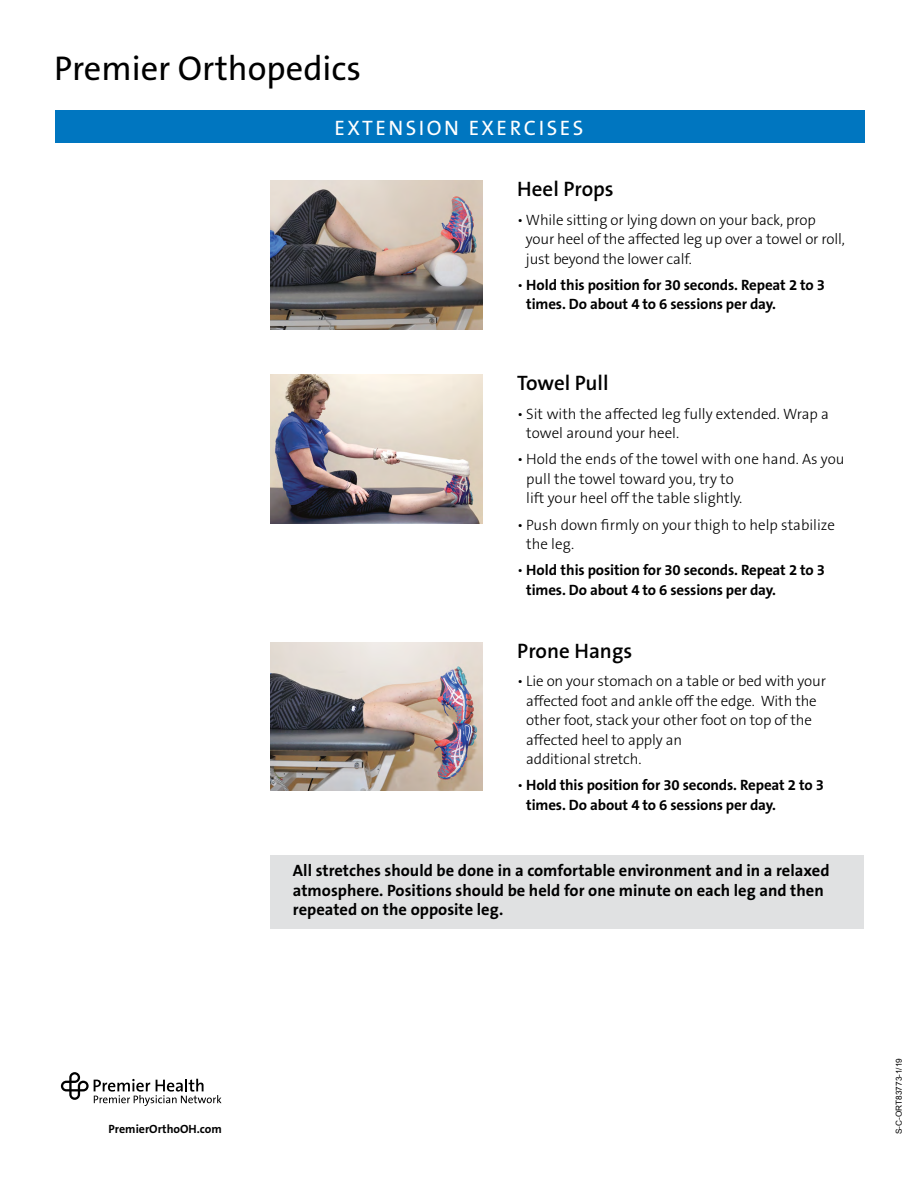
<style>
.page{position:relative;width:918px;height:1188px;background:#fff}
.page>*{position:absolute;margin:0;border:0;box-sizing:border-box;transform-origin:0 0}
.t1{font:34.5px "The Sans B5 Plain";color:#000}
.t2{font:600 21px "The Sans B6";color:#000}
.t3{font:21px "The Sans B5 Plain";letter-spacing:.12em;color:#fff}
.t4{font:700 16.5px/19.5px "The Sans B7";color:#000}
.t5{font:300 15px/19.5px "The Sans B3";letter-spacing:-.01em;color:#000}
.t6{font:700 15px/19.5px "The Sans B7";letter-spacing:-.01em;color:#000}
.t7{font:700 12px "The Sans B7";color:#000}
.t8{font:8.25px "Arial";color:#000}
.s1{font-family:"The Sans B3";font-weight:300}
</style>
<div class="page">
<svg style="left:61px;top:1072px;width:161px;height:34px"></svg>
<div style="left:55px;top:110px;width:810px;height:33px;background:#0076c0"></div>
<img style="left:270px;top:181px;width:212px;height:148px">
<img style="left:270px;top:375px;width:212px;height:148px">
<img style="left:270px;top:642px;width:212px;height:149px">
<div style="left:270px;top:855px;width:594px;height:73px;background:#e0e1e2"></div>
<h1 class="t1" style="left:54px;top:49px;width:309px">Premier Orthopedics</h1>
<h2 class="t3" style="left:335px;top:116px;width:250px">EXTENSION EXERCISES</h2>
<h2 class="t2" style="left:517px;top:178px;width:98px">Heel Props</h2>
<p class="t5" style="left:526px;top:210px;width:320px;text-indent:-9px">• While sitting or lying down on your back, prop your heel of the affected leg up over a towel or roll, just beyond the lower calf.</p>
<p class="t6" style="left:526px;top:275px;width:300px;text-indent:-9px"><span class="s1">•</span> Hold this position for 30 seconds. Repeat 2 to 3 times. Do about 4 to 6 sessions per day.</p>
<h2 class="t2" style="left:517px;top:372px;width:93px">Towel Pull</h2>
<p class="t5" style="left:526px;top:404px;width:304px;text-indent:-9px">• Sit with the affected leg fully extended. Wrap a towel around your heel.</p>
<p class="t5" style="left:526px;top:450px;width:320px;text-indent:-9px">• Hold the ends of the towel with one hand. As you pull the towel toward you, try to<br>lift your heel off the table slightly.</p>
<p class="t5" style="left:526px;top:515px;width:310px;text-indent:-9px">• Push down firmly on your thigh to help stabilize the leg.</p>
<p class="t6" style="left:526px;top:561px;width:300px;text-indent:-9px"><span class="s1">•</span> Hold this position for 30 seconds. Repeat 2 to 3 times. Do about 4 to 6 sessions per day.</p>
<h2 class="t2" style="left:517px;top:639px;width:116px">Prone Hangs</h2>
<p class="t5" style="left:526px;top:672px;width:301px;text-indent:-9px">• Lie on your stomach on a table or bed with your affected foot and ankle off the edge. With the other foot, stack your other foot on top of the affected heel to apply an<br>additional stretch.</p>
<p class="t6" style="left:526px;top:776px;width:299px;text-indent:-9px"><span class="s1">•</span> Hold this position for 30 seconds. Repeat 2 to 3 times. Do about 4 to 6 sessions per day.</p>
<p class="t4" style="left:293px;top:861px;width:538px">All stretches should be done in a comfortable environment and in a relaxed atmosphere. Positions should be held for one minute on each leg and then repeated on the opposite leg.</p>
<p class="t7" style="left:109px;top:1123px;width:115px">PremierOrthoOH.com</p>
<p class="t8" style="left:893px;top:1134px;width:77px;rotate:-90deg">S-C-ORT83773-1/19</p>
</div>
